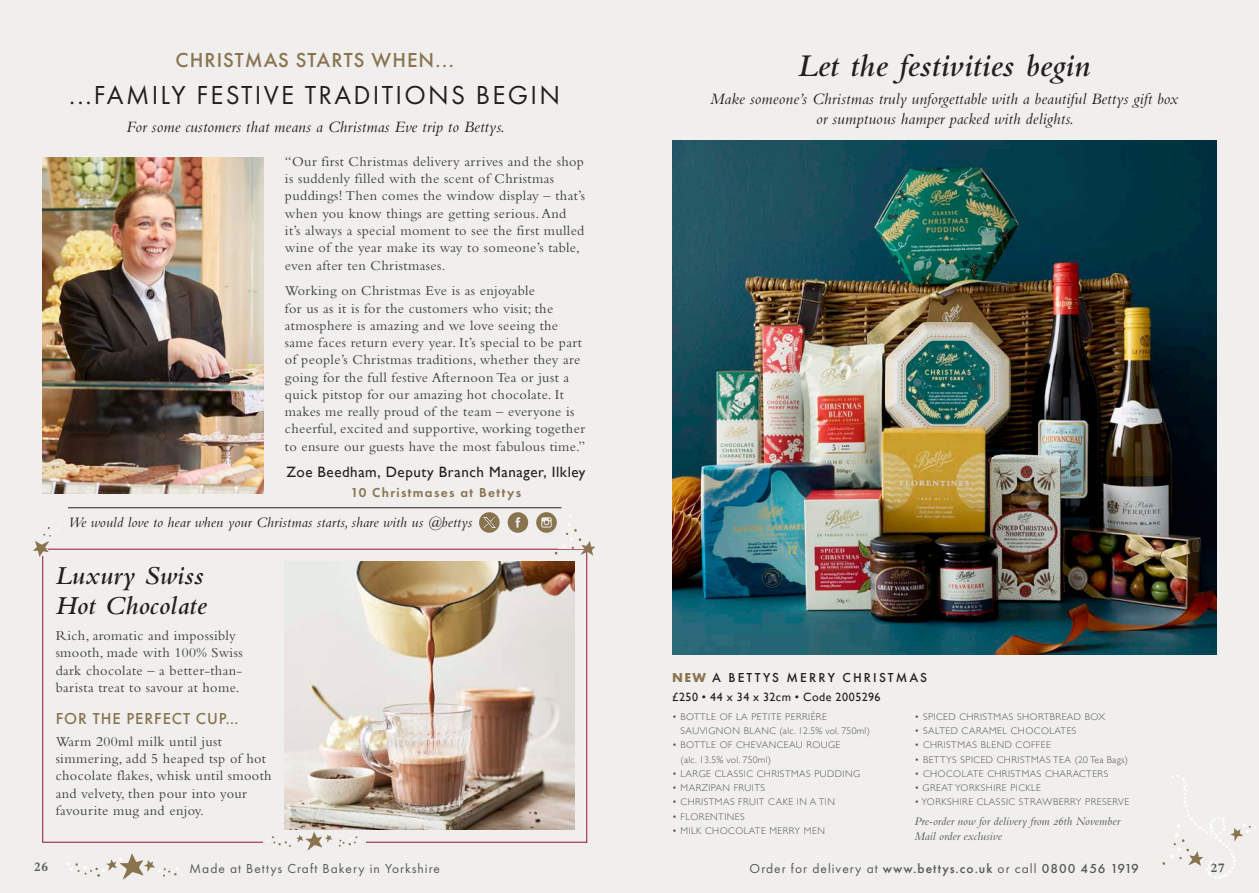
<style>
.page{position:relative;width:1259px;height:893px;background:#fff}
.page>*{position:absolute;margin:0;border:0;box-sizing:border-box;transform-origin:0 0}
.Section_headers{font:italic 600 33px "Bembo NT";letter-spacing:.01em;color:#231f20}
.Christmas_Signpost{font:27px "Futura PT";letter-spacing:.085em;color:#231f20}
.Section_headers-2{font:italic 600 27px/30px "Bembo NT";letter-spacing:.01em;color:#231f20}
.Christmas_starts_whe{font:500 21px "Futura PT";letter-spacing:.05em;color:#89744f}
.Intro_centered{font:italic 16.5px/19.5px "Bembo NT";letter-spacing:.01em;color:#231f20;text-align:center}
.Christmas_starts_whe-2{font:500 16.5px "Futura PT";letter-spacing:.06em;color:#89744f}
.Intro_centered-2{font:italic 15px "Bembo NT";letter-spacing:.01em;color:#231f20}
.Quotee{font:15px "Gill Sans";letter-spacing:.035em;color:#231f20}
.Body_Copy{font:14.25px/17.2px "Bembo";letter-spacing:.025em;color:#3e3e3f}
.t1{font:500 13.5px "Futura PT";letter-spacing:.075em;color:#57585a}
.t2{font:13.5px "Futura PT";letter-spacing:.075em;color:#57585a}
.Product_Title_left_a{font:500 13.5px "Futura PT";letter-spacing:.16em;color:#231f20}
.Quotee-2{font:600 13.5px "Futura PT";letter-spacing:.1em;color:#89744f}
.t3{font:700 13.5px "Bembo";color:#57585a}
.Availability_left_al{font:italic 12px "Bembo NT";letter-spacing:.01em;color:#57585a}
.Code_and_Price_left{font:12px "Gill Sans";letter-spacing:.04em;color:#231f20}
.Gift_Box_Content{font:300 9.75px/14.2px "Gill Sans";letter-spacing:.05em;color:#57585a}
.s1{font-weight:700;color:#89744f}
.s2{font-weight:400}
</style>
<div class="page">
<div style="left:629px;top:0;width:630px;height:893px;background:#f0efee"></div>
<div style="left:0;top:0;width:629px;height:893px;background:#f0efee"></div>
<svg style="left:67px;top:853px;width:111px;height:27px"></svg>
<svg style="left:1162px;top:775px;width:94px;height:104px"></svg>
<img style="left:43px;top:157px;width:221px;height:336px">
<img style="left:672px;top:140px;width:544px;height:515px">
<svg style="left:33px;top:523px;width:28px;height:34px"></svg>
<svg style="left:267px;top:832px;width:96px;height:18px"></svg>
<img style="left:285px;top:561px;width:289px;height:268px">
<hr style="left:68px;top:507px;width:493px;height:1px;background:#231f20">
<svg style="left:507px;top:512px;width:21px;height:21px"></svg>
<svg style="left:536px;top:512px;width:59px;height:44px"></svg>
<svg style="left:479px;top:512px;width:20px;height:21px"></svg>
<p class="Christmas_starts_whe" style="left:176px;top:47px;width:280px">CHRISTMAS STARTS WHEN...</p>
<p class="Christmas_Signpost" style="left:69px;top:79px;width:492px">...FAMILY FESTIVE TRADITIONS BEGIN</p>
<p class="Intro_centered" style="left:126px;top:116px;width:380px">For some customers that means a Christmas Eve trip to Bettys.</p>
<p class="Body_Copy" style="left:285px;top:153px;width:302px">“Our first Christmas delivery arrives and the shop is suddenly filled with the scent of Christmas puddings! Then comes the window display – that’s when you know things are getting serious. And it’s always a special moment to see the first mulled wine of the year make its way to someone’s table, even after ten Christmases.</p>
<p class="Body_Copy" style="left:285px;top:282px;width:302px">Working on Christmas Eve is as enjoyable<br>for us as it is for the customers who visit; the atmosphere is amazing and we love seeing the same faces return every year. It’s special to be part of people’s Christmas traditions, whether they are going for the full festive Afternoon Tea or just a quick pitstop for our amazing hot chocolate. It makes me really proud of the team – everyone is cheerful, excited and supportive, working together to ensure our guests have the most fabulous time.”</p>
<p class="Quotee" style="left:286px;top:463px;width:300px">Zoe Beedham, Deputy Branch Manager, Ilkley</p>
<p class="Quotee-2" style="left:351px;top:484px;width:172px">10 Christmases at Bettys</p>
<p class="Intro_centered-2" style="left:68px;top:514px;width:406px">We would love to hear when your Christmas starts, share with us @bettys</p>
<p class="Section_headers-2" style="left:56px;top:561px;width:152px">Luxury Swiss<br>Hot Chocolate</p>
<p class="Body_Copy" style="left:56px;top:627px;width:188px">Rich, aromatic and impossibly smooth, made with 100% Swiss dark chocolate – a better-than&shy;barista treat to savour at home.</p>
<p class="Christmas_starts_whe-2" style="left:56px;top:709px;width:184px">FOR THE PERFECT CUP…</p>
<p class="Body_Copy" style="left:56px;top:733px;width:217px">Warm 200ml milk until just simmering, add 5 heaped tsp of hot chocolate flakes, whisk until smooth and velvety, then pour into your favourite mug and enjoy.</p>
<p class="Section_headers" style="left:798px;top:48px;width:293px">Let the festivities begin</p>
<p class="Intro_centered" style="left:710px;top:89px;width:469px">Make someone’s Christmas truly unforgettable with a beautiful Bettys gift box or sumptuous hamper packed with delights.</p>
<p class="Product_Title_left_a" style="left:672px;top:669px;width:257px"><span class="s1">NEW</span> A BETTYS MERRY CHRISTMAS</p>
<p class="Code_and_Price_left" style="left:672px;top:690px;width:210px">£250 • 44 x 34 x 32cm • Code 2005296</p>
<p class="Gift_Box_Content" style="left:680px;top:709px;width:191px;text-indent:-9px">• BOTTLE OF LA PETITE PERRIÈRE<br>SAUVIGNON BLANC (alc. 12.5% vol. 750ml)</p>
<p class="Gift_Box_Content" style="left:680px;top:738px;width:161px;text-indent:-9px">• BOTTLE OF CHEVANCEAU ROUGE (alc. 13.5% vol. 750ml)</p>
<p class="Gift_Box_Content" style="left:672px;top:766px;width:190px">• LARGE CLASSIC CHRISTMAS PUDDING</p>
<p class="Gift_Box_Content" style="left:672px;top:780px;width:94px">• MARZIPAN FRUITS</p>
<p class="Gift_Box_Content" style="left:672px;top:795px;width:164px">• CHRISTMAS FRUIT CAKE IN A TIN</p>
<p class="Gift_Box_Content" style="left:672px;top:809px;width:74px">• FLORENTINES</p>
<p class="Gift_Box_Content" style="left:672px;top:823px;width:154px">• MILK CHOCOLATE MERRY MEN</p>
<p class="Gift_Box_Content" style="left:914px;top:709px;width:192px">• SPICED CHRISTMAS SHORTBREAD BOX</p>
<p class="Gift_Box_Content" style="left:914px;top:723px;width:164px">• SALTED CARAMEL CHOCOLATES</p>
<p class="Gift_Box_Content" style="left:914px;top:738px;width:138px">• CHRISTMAS BLEND COFFEE</p>
<p class="Gift_Box_Content" style="left:914px;top:752px;width:215px">• BETTYS SPICED CHRISTMAS TEA (20 Tea Bags)</p>
<p class="Gift_Box_Content" style="left:914px;top:766px;width:195px">• CHOCOLATE CHRISTMAS CHARACTERS</p>
<p class="Gift_Box_Content" style="left:914px;top:780px;width:128px">• GREAT YORKSHIRE PICKLE</p>
<p class="Gift_Box_Content" style="left:914px;top:795px;width:216px">• YORKSHIRE CLASSIC STRAWBERRY PRESERVE</p>
<p class="Availability_left_al" style="left:914px;top:814px;width:207px">Pre-order now for delivery from 26th November</p>
<p class="Availability_left_al" style="left:914px;top:829px;width:89px">Mail order exclusive</p>
<p class="t3" style="left:34px;top:859px;width:16px">26</p>
<p class="t2" style="left:189px;top:860px;width:252px">Made at Bettys Craft Bakery in Yorkshire</p>
<p class="t1" style="left:749px;top:860px;width:391px"><span class="s2">Order for delivery at</span> www.bettys.co.uk <span class="s2">or call</span> 0800 456 1919</p>
<p class="t3" style="left:1210px;top:860px;width:16px">27</p>
</div>
